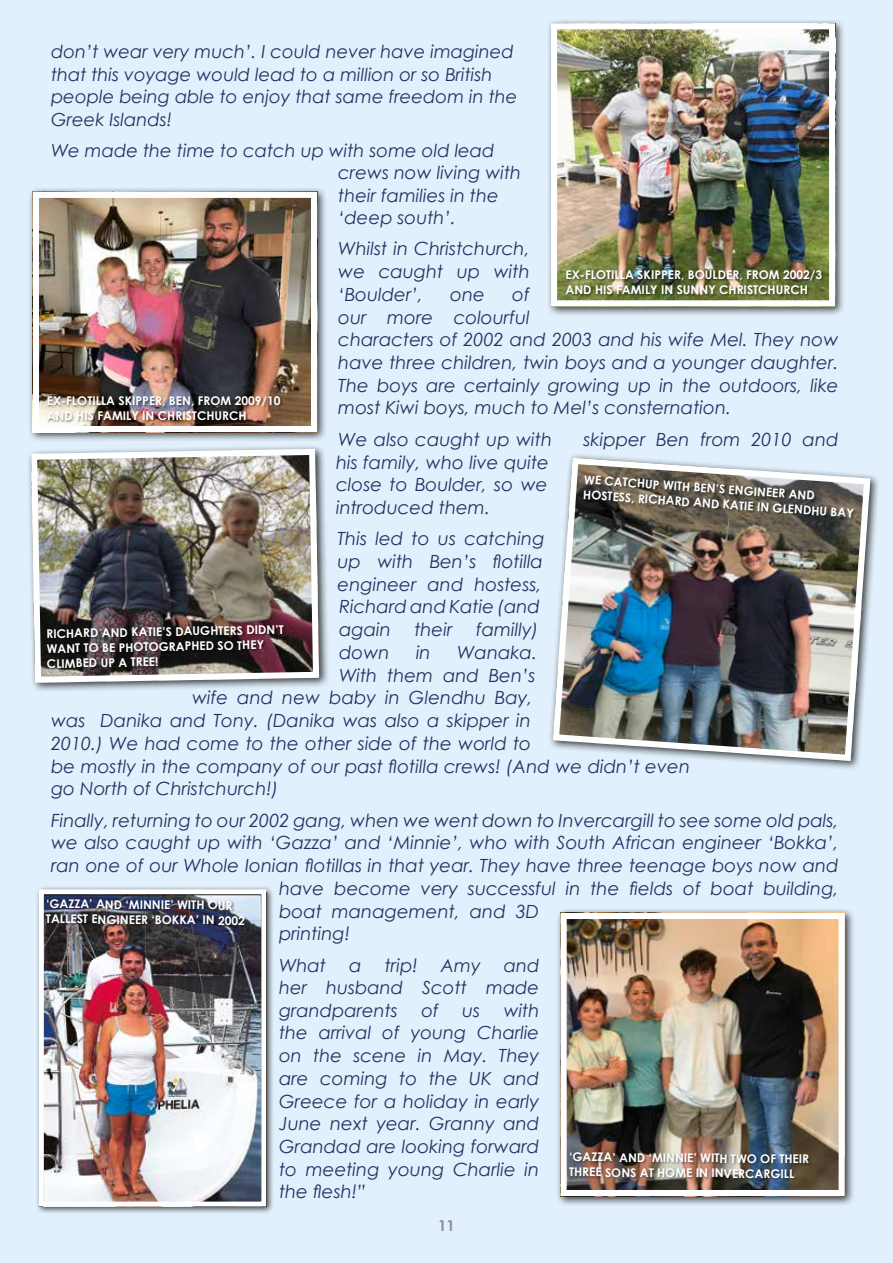
<style>
.page{position:relative;width:893px;height:1263px;background:#e1f0fc}
.page>*{position:absolute;margin:0;border:0;box-sizing:border-box;transform-origin:0 0}
.t1{font:italic 18.15px/22.8px "Century Gothic";color:#203362;text-align:justify}
.t2{font:italic 18px/22.5px "Century Gothic";color:#203362}
.t3{font:700 15px "Century Gothic";color:#8e8e8d}
.t4{font:700 12px/15px "Century Gothic";color:#fff}
.s1{font-size:18.15px}
</style>
<div class="page">
<div style="left:546px;top:19px;width:299px;height:298px;background:#000;opacity:.75"></div>
<img style="left:558px;top:30px;width:270px;height:269px">
<div style="left:551px;top:23px;width:284px;height:283px;border:6px solid #fff"></div>
<div style="left:35px;top:886px;width:240px;height:329px;background:#000;opacity:.75"></div>
<img style="left:45px;top:895px;width:215px;height:305px">
<div style="left:39px;top:889px;width:227px;height:317px;border:5px solid #fff"></div>
<div style="left:548px;top:453px;width:333px;height:318px;background:#000;opacity:.75"></div>
<img style="left:553px;top:458px;width:317px;height:303px">
<div style="left:553px;top:458px;width:317px;height:303px;border:6px solid #fff;border-radius:20px"></div>
<div style="left:28px;top:187px;width:299px;height:256px;background:#000;opacity:.75"></div>
<img style="left:40px;top:199px;width:270px;height:226px">
<div style="left:33px;top:192px;width:284px;height:240px;border:6px solid #fff"></div>
<div style="left:26px;top:444px;width:303px;height:249px;background:#000;opacity:.75"></div>
<img style="left:28px;top:446px;width:294px;height:240px">
<div style="left:556px;top:908px;width:299px;height:298px;background:#000;opacity:.75"></div>
<img style="left:568px;top:920px;width:270px;height:269px">
<div style="left:561px;top:913px;width:284px;height:283px;border:6px solid #fff"></div>
<div style="left:566px;top:270px;width:259px;height:27px;background:#000;opacity:.4"></div>
<div style="left:47px;top:396px;width:236px;height:27px;background:#000;opacity:.4"></div>
<div style="left:583px;top:475px;width:274px;height:46px;background:#000;opacity:.4"></div>
<div style="left:46px;top:624px;width:241px;height:47px;background:#000;opacity:.4"></div>
<div style="left:46px;top:899px;width:202px;height:29px;background:#000;opacity:.4"></div>
<div style="left:569px;top:1152px;width:243px;height:30px;background:#000;opacity:.4"></div>
<p class="t2" style="left:51px;top:40px;width:468px">don’t wear very much’. I could never have imagined that this voyage would lead to a million or so British people being able to enjoy that same freedom in the Greek Islands!</p>
<p class="t2" style="left:338px;top:139px;width:184px;text-indent:-287px">We made the time to catch up with some old lead crews now living with their families in the ‘deep south’.</p>
<p class="t1" style="left:338px;top:237px;width:193px">Whilst in Christchurch, we caught up with ‘Boulder’,</p>
<p class="t4" style="left:566px;top:267px;width:258px">EX-FLOTILLA SKIPPER, BOULDER, FROM 2002/3<br>AND HIS FAMILY IN SUNNY CHRISTCHURCH</p>
<p class="t1" style="left:338px;top:283px;width:502px;text-align:left;text-indent:174px">of<br>our more colourful<br>characters of 2002 and 2003 and his wife Mel. They now have three children, twin boys and a younger daughter.<br>The boys are certainly growing up in the outdoors, like most Kiwi boys, much to Mel’s consternation.</p>
<p class="t1" style="left:338px;top:428px;width:215px">We also caught up with</p>
<p class="t1" style="left:584px;top:428px;width:256px">skipper Ben from 2010 and</p>
<p class="t1" style="left:336px;top:450px;width:215px">his family, who live quite close to Boulder, so we introduced them.</p>
<p class="t1" style="left:338px;top:527px;width:208px;text-align:left">This led to us catching up with Ben’s flotilla engineer and hostess,<br>Richard and Katie (and again</p>
<p class="t1" style="left:450px;top:283px;width:36px">one</p>
<p class="t4" style="left:47px;top:393px;width:235px">EX-FLOTILLA SKIPPER, BEN, FROM 2009/10<br>AND HIS FAMILY IN CHRISTCHURCH</p>
<p class="t4" style="left:585px;top:472px;width:273px;rotate:4deg">WE CATCHUP WITH BEN’S ENGINEER AND<br>HOSTESS, RICHARD AND KATIE IN GLENDHU BAY</p>
<p class="t1" style="left:414px;top:618px;width:40px">their</p>
<p class="t1" style="left:476px;top:618px;width:64px">familly)</p>
<p class="t4" style="left:46px;top:626px;width:239px;rotate:-1deg">RICHARD AND KATIE’S DAUGHTERS DIDN’T<br>WANT TO BE PHOTOGRAPHED SO THEY<br>CLIMBED UP A TREE!</p>
<p class="t1" style="left:339px;top:641px;width:52px">down</p>
<p class="t1" style="left:416px;top:641px;width:16px">in</p>
<p class="t1" style="left:457px;top:641px;width:81px">Wanaka.</p>
<p class="t1" style="left:339px;top:663px;width:198px">With them and Ben’s</p>
<p class="t1" style="left:192px;top:686px;width:342px">wife and new baby in Glendhu Bay,</p>
<p class="t1" style="left:51px;top:709px;width:481px">was Danika and Tony. (Danika was also a skipper in</p>
<p class="t1" style="left:51px;top:732px;width:482px">2010.) We had come to the other side of the world to</p>
<p class="t1" style="left:51px;top:754px;width:641px">be mostly in the company of our past flotilla crews! (And we didn’t even</p>
<p class="t1" style="left:51px;top:777px;width:229px">go North of Christchurch!)</p>
<p class="t1" style="left:51px;top:808px;width:789px">Finally, returning to our 2002 gang, when we went down to Invercargill to see some old pals,</p>
<p class="t1" style="left:51px;top:831px;width:789px">we also caught up with ‘Gazza’ and ‘Minnie’, who with South African engineer ‘Bokka’,</p>
<p class="t1" style="left:51px;top:854px;width:789px">ran one of our Whole Ionian flotillas in that year. They have three teenage boys now and</p>
<p class="t1" style="left:279px;top:876px;width:561px">have become very successful in the fields of boat building,</p>
<p class="t1" style="left:279px;top:899px;width:262px">boat management, and 3D</p>
<p class="t1" style="left:279px;top:922px;width:73px">printing!</p>
<p class="t1" style="left:279px;top:953px;width:49px">What</p>
<p class="t1" style="left:349px;top:953px;width:14px">a</p>
<p class="t1" style="left:385px;top:953px;width:35px">trip!</p>
<p class="t2" style="left:441px;top:953px;width:41px">Amy</p>
<p class="t4" style="left:46px;top:897px;width:201px">‘GAZZA’ AND ‘MINNIE’ WITH OUR<br>TALLEST ENGINEER ‘BOKKA’ IN 2002</p>
<p class="t2" style="left:279px;top:953px;width:262px;text-align:justify;text-indent:225px">and her husband Scott made grandparents</p>
<p class="t2" style="left:279px;top:999px;width:262px;text-align:justify;text-indent:225px">with the arrival of young Charlie on the scene in May. <span class="s1">They</span></p>
<p class="t1" style="left:279px;top:1066px;width:262px">are coming to the UK and Greece for a holiday in early June next year. Granny and Grandad are looking forward to meeting young Charlie in the flesh!”</p>
<p class="t2" style="left:421px;top:999px;width:19px">of</p>
<p class="t2" style="left:462px;top:999px;width:19px">us</p>
<p class="t4" style="left:569px;top:1150px;width:242px">‘GAZZA’ AND ‘MINNIE’ WITH TWO OF THEIR<br>THREE SONS AT HOME IN INVERCARGILL</p>
<p class="t3" style="left:438px;top:1216px;width:18px">11</p>
</div>
